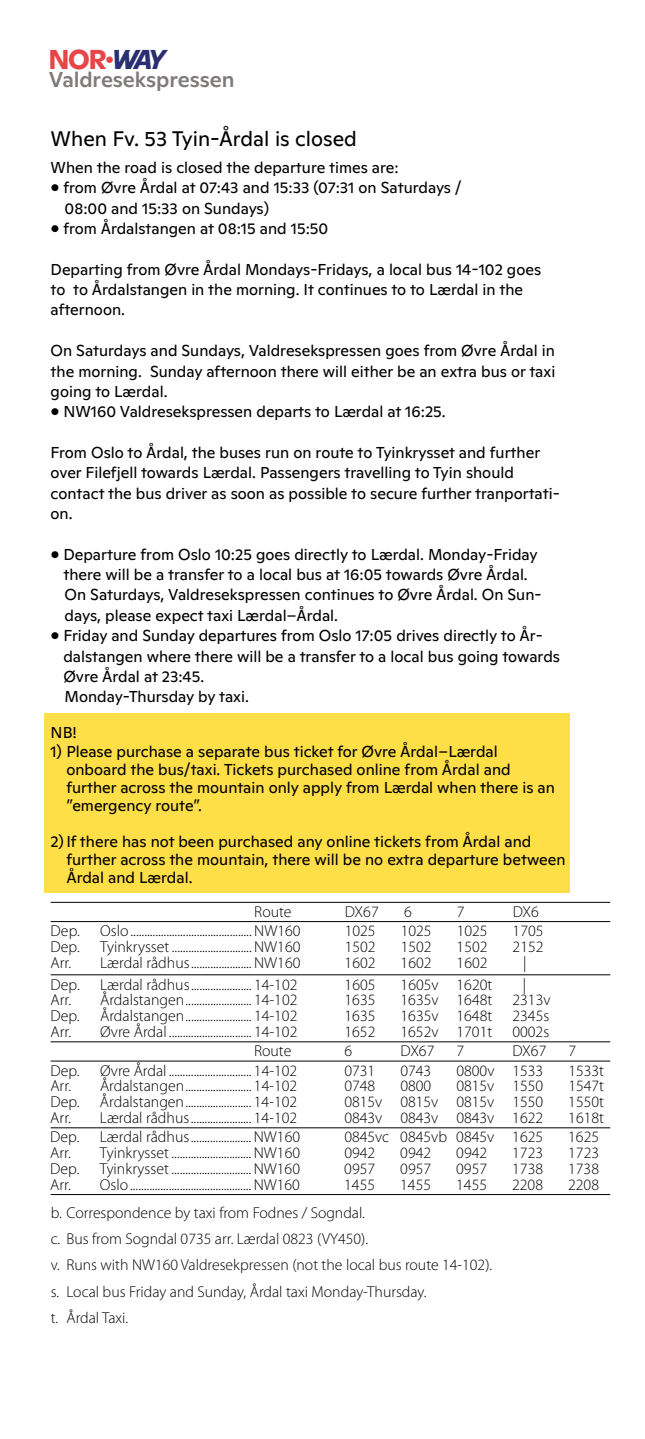
<style>
.page{position:relative;width:645px;height:1439px;background:#fff}
.page>*{position:absolute;margin:0;border:0;box-sizing:border-box;transform-origin:0 0}
.t1{font:27.3px "Ginto Normal Nor Way Bold Ita";letter-spacing:-.035em;color:#e94547}
.t2{font:500 21.35px "Ginto Normal";letter-spacing:-.005em;color:#807b7a}
.t3{font:21px "Ginto Normal";color:#000}
.t4{font:15.75px/20.3px "Ginto Normal";color:#000}
.t5{font:300 15.75px/26.2px "Myriad Pro";color:#000}
.s1{color:#2a2f72}
</style>
<div class="page">
<div style="left:44px;top:713px;width:525px;height:180px;background:#ffdf47"></div>
<hr style="left:51px;top:902px;width:559px;height:1px;background:#000">
<hr style="left:51px;top:921px;width:559px;height:1px;background:#000">
<hr style="left:51px;top:974px;width:559px;height:1px;background:#000">
<hr style="left:51px;top:1041px;width:559px;height:1px;background:#000">
<hr style="left:51px;top:1060px;width:559px;height:1px;background:#000">
<hr style="left:51px;top:1127px;width:559px;height:1px;background:#000">
<hr style="left:51px;top:1194px;width:559px;height:1px;background:#000">
<h1 class="t1" style="left:48px;top:43px;width:119px">NOR•<span class="s1">WAY</span></h1>
<h2 class="t2" style="left:49px;top:66px;width:187px">Valdresekspressen</h2>
<h3 class="t3" style="left:51px;top:123px;width:308px">When Fv. 53 Tyin-Årdal is closed</h3>
<p class="t4" style="left:51px;top:156px;width:350px">When the road is closed the departure times are:</p>
<p class="t4" style="left:65px;top:177px;width:398px;text-indent:-14px">• from Øvre Årdal at 07:43 and 15:33 (07:31 on Saturdays /<br>08:00 and 15:33 on Sundays)</p>
<p class="t4" style="left:51px;top:217px;width:279px">• from Årdalstangen at 08:15 and 15:50</p>
<p class="t4" style="left:51px;top:258px;width:492px">Departing from Øvre Årdal Mondays-Fridays, a local bus 14-102 goes to to Årdalstangen in the morning. It continues to to Lærdal in the afternoon.</p>
<p class="t4" style="left:51px;top:339px;width:506px;text-align:justify">On Saturdays and Sundays, Valdresekspressen goes from Øvre Årdal in the morning. Sunday afternoon there will either be an extra bus or taxi going to Lærdal.</p>
<p class="t4" style="left:51px;top:400px;width:396px">• NW160 Valdresekspressen departs to Lærdal at 16:25.</p>
<p class="t4" style="left:51px;top:441px;width:511px">From Oslo to Årdal, the buses run on route to Tyinkrysset and further over Filefjell towards Lærdal. Passengers travelling to Tyin should contact the bus driver as soon as possible to secure further tranportati&shy;on.</p>
<p class="t4" style="left:63px;top:543px;width:480px;text-indent:-13px">• Departure from Oslo 10:25 goes directly to Lærdal. Monday-Friday there will be a transfer to a local bus at 16:05 towards Øvre Årdal.<br>On Saturdays, Valdresekspressen continues to Øvre Årdal. On Sun&shy;days, please expect taxi Lærdal–Årdal.</p>
<p class="t4" style="left:63px;top:624px;width:498px;text-indent:-13px">• Friday and Sunday departures from Oslo 17:05 drives directly to År&shy;dalstangen where there will be a transfer to a local bus going towards Øvre Årdal at 23:45.<br>Monday-Thursday by taxi.</p>
<p class="t4" style="left:51px;top:721px;width:28px">NB!</p>
<p class="t4" style="left:66px;top:741px;width:490px;line-height:18px;text-indent:-16px">1) Please purchase a separate bus ticket for Øvre Årdal–Lærdal onboard the bus/taxi. Tickets purchased online from Årdal and further across the mountain only apply from Lærdal when there is an ”emergency route”.</p>
<p class="t4" style="left:66px;top:831px;width:501px;line-height:18px;text-indent:-16px">2) If there has not been purchased any online tickets from Årdal and further across the mountain, there will be no extra departure between<br>Årdal and Lærdal.</p>
<p class="t5" style="left:254px;top:898px;width:39px">Route</p>
<p class="t5" style="left:345px;top:898px;width:35px">DX67</p>
<p class="t5" style="left:404px;top:898px;width:9px">6</p>
<p class="t5" style="left:457px;top:898px;width:9px">7</p>
<p class="t5" style="left:513px;top:898px;width:28px">DX6</p>
<p class="t5" style="left:51px;top:917px;width:31px">Dep.</p>
<p class="t5" style="left:100px;top:917px;width:202px">Oslo............................................ NW160</p>
<p class="t5" style="left:345px;top:917px;width:32px">1025</p>
<p class="t5" style="left:401px;top:917px;width:32px">1025</p>
<p class="t5" style="left:457px;top:917px;width:32px">1025</p>
<p class="t5" style="left:513px;top:917px;width:32px">1705</p>
<p class="t5" style="left:51px;top:933px;width:31px">Dep.</p>
<p class="t5" style="left:100px;top:933px;width:202px">Tyinkrysset .............................NW160</p>
<p class="t5" style="left:345px;top:933px;width:32px">1502</p>
<p class="t5" style="left:401px;top:933px;width:32px">1502</p>
<p class="t5" style="left:457px;top:933px;width:32px">1502</p>
<p class="t5" style="left:513px;top:933px;width:32px">2152</p>
<p class="t5" style="left:51px;top:949px;width:22px">Arr.</p>
<p class="t5" style="left:100px;top:949px;width:202px">Lærdal rådhus......................NW160</p>
<p class="t5" style="left:345px;top:949px;width:32px">1602</p>
<p class="t5" style="left:401px;top:949px;width:32px">1602</p>
<p class="t5" style="left:457px;top:949px;width:32px">1602</p>
<p class="t5" style="left:523px;top:949px;width:5px">|</p>
<p class="t5" style="left:51px;top:971px;width:31px">Dep.</p>
<p class="t5" style="left:100px;top:971px;width:199px">Lærdal rådhus...................... 14-102</p>
<p class="t5" style="left:345px;top:971px;width:32px">1605</p>
<p class="t5" style="left:401px;top:971px;width:93px">1605v 1620t</p>
<p class="t5" style="left:523px;top:971px;width:5px">|</p>
<p class="t5" style="left:51px;top:987px;width:22px">Arr.</p>
<p class="t5" style="left:100px;top:987px;width:199px">Årdalstangen........................ 14-102</p>
<p class="t5" style="left:345px;top:987px;width:32px">1635</p>
<p class="t5" style="left:401px;top:987px;width:93px">1635v 1648t</p>
<p class="t5" style="left:512px;top:987px;width:40px">2313v</p>
<p class="t5" style="left:50px;top:1002px;width:31px">Dep.</p>
<p class="t5" style="left:100px;top:1002px;width:199px">Årdalstangen........................ 14-102</p>
<p class="t5" style="left:345px;top:1002px;width:32px">1635</p>
<p class="t5" style="left:400px;top:1002px;width:93px">1635v 1648t</p>
<p class="t5" style="left:512px;top:1002px;width:38px">2345s</p>
<p class="t5" style="left:50px;top:1018px;width:22px">Arr.</p>
<p class="t5" style="left:100px;top:1018px;width:199px">Øvre Årdal .............................. 14-102</p>
<p class="t5" style="left:344px;top:1018px;width:32px">1652</p>
<p class="t5" style="left:400px;top:1018px;width:93px">1652v 1701t</p>
<p class="t5" style="left:512px;top:1018px;width:38px">0002s</p>
<p class="t5" style="left:254px;top:1038px;width:39px">Route</p>
<p class="t5" style="left:344px;top:1038px;width:9px">6</p>
<p class="t5" style="left:400px;top:1038px;width:35px">DX67</p>
<p class="t5" style="left:456px;top:1038px;width:9px">7</p>
<p class="t5" style="left:512px;top:1038px;width:35px">DX67</p>
<p class="t5" style="left:568px;top:1038px;width:9px">7</p>
<p class="t5" style="left:50px;top:1057px;width:31px">Dep.</p>
<p class="t5" style="left:100px;top:1057px;width:199px">Øvre Årdal .............................. 14-102</p>
<p class="t5" style="left:344px;top:1057px;width:32px">0731</p>
<p class="t5" style="left:400px;top:1057px;width:32px">0743</p>
<p class="t5" style="left:456px;top:1057px;width:88px">0800v 1533</p>
<p class="t5" style="left:568px;top:1057px;width:37px">1533t</p>
<p class="t5" style="left:50px;top:1073px;width:22px">Arr.</p>
<p class="t5" style="left:100px;top:1073px;width:199px">Årdalstangen........................ 14-102</p>
<p class="t5" style="left:344px;top:1073px;width:32px">0748</p>
<p class="t5" style="left:400px;top:1073px;width:32px">0800</p>
<p class="t5" style="left:456px;top:1073px;width:88px">0815v 1550</p>
<p class="t5" style="left:568px;top:1073px;width:37px">1547t</p>
<p class="t5" style="left:50px;top:1088px;width:31px">Dep.</p>
<p class="t5" style="left:100px;top:1088px;width:199px">Årdalstangen........................ 14-102</p>
<p class="t5" style="left:344px;top:1088px;width:200px">0815v 0815v 0815v 1550</p>
<p class="t5" style="left:568px;top:1088px;width:37px">1550t</p>
<p class="t5" style="left:50px;top:1104px;width:22px">Arr.</p>
<p class="t5" style="left:100px;top:1104px;width:199px">Lærdal rådhus...................... 14-102</p>
<p class="t5" style="left:344px;top:1104px;width:200px">0843v 0843v 0843v 1622</p>
<p class="t5" style="left:568px;top:1104px;width:37px">1618t</p>
<p class="t5" style="left:50px;top:1123px;width:31px">Dep.</p>
<p class="t5" style="left:100px;top:1123px;width:202px">Lærdal rådhus......................NW160</p>
<p class="t5" style="left:344px;top:1123px;width:200px">0845vc 0845vb 0845v 1625</p>
<p class="t5" style="left:568px;top:1123px;width:32px">1625</p>
<p class="t5" style="left:50px;top:1139px;width:22px">Arr.</p>
<p class="t5" style="left:100px;top:1139px;width:202px">Tyinkrysset ............................. NW160</p>
<p class="t5" style="left:344px;top:1139px;width:32px">0942</p>
<p class="t5" style="left:400px;top:1139px;width:32px">0942</p>
<p class="t5" style="left:456px;top:1139px;width:32px">0942</p>
<p class="t5" style="left:512px;top:1139px;width:32px">1723</p>
<p class="t5" style="left:568px;top:1139px;width:32px">1723</p>
<p class="t5" style="left:50px;top:1155px;width:31px">Dep.</p>
<p class="t5" style="left:100px;top:1155px;width:202px">Tyinkrysset ............................. NW160</p>
<p class="t5" style="left:344px;top:1155px;width:32px">0957</p>
<p class="t5" style="left:400px;top:1155px;width:32px">0957</p>
<p class="t5" style="left:456px;top:1155px;width:32px">0957</p>
<p class="t5" style="left:512px;top:1155px;width:32px">1738</p>
<p class="t5" style="left:568px;top:1155px;width:32px">1738</p>
<p class="t5" style="left:50px;top:1171px;width:22px">Arr.</p>
<p class="t5" style="left:100px;top:1171px;width:202px">Oslo............................................ NW160</p>
<p class="t5" style="left:344px;top:1171px;width:32px">1455</p>
<p class="t5" style="left:400px;top:1171px;width:32px">1455</p>
<p class="t5" style="left:456px;top:1171px;width:32px">1455</p>
<p class="t5" style="left:512px;top:1171px;width:32px">2208</p>
<p class="t5" style="left:568px;top:1171px;width:32px">2208</p>
<p class="t5" style="left:51px;top:1199px;width:443px">b. Correspondence by taxi from Fodnes / Sogndal.<br>c. Bus from Sogndal 0735 arr. Lærdal 0823 (VY450).<br>v. Runs with NW160 Valdresekpressen (not the local bus route 14-102). s. Local bus Friday and Sunday, Årdal taxi Monday-Thursday.<br>t. Årdal Taxi.</p>
</div>
